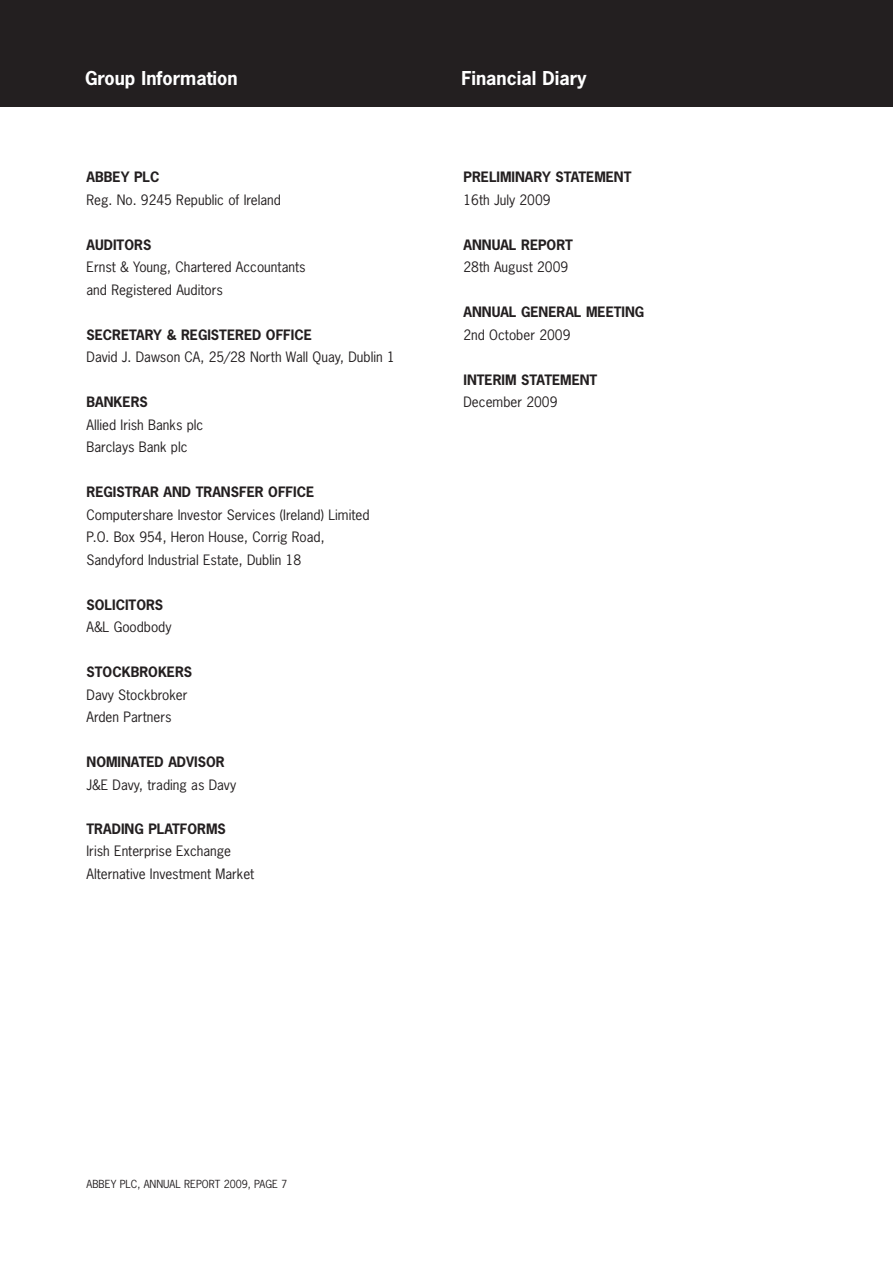
<style>
.page{position:relative;width:893px;height:1263px;background:#fff}
.page>*{position:absolute;margin:0;border:0;box-sizing:border-box;transform-origin:0 0}
.t1{font:700 18px "News Gothic Std";color:#fff}
.t2{font:13.5px/22.5px "News Gothic Std";color:#231f20}
.t3{font:700 13.5px "News Gothic Std";color:#231f20}
.t4{font:10.5px "News Gothic Std";color:#231f20}
</style>
<div class="page">
<div style="left:1px;top:0;width:892px;height:106px;background:#231f20"></div>
<h1 class="t1" style="left:85px;top:66px;width:154px">GROUP INFORMATION</h1>
<h1 class="t1" style="left:461px;top:66px;width:127px">FINANCIAL DIARY</h1>
<p class="t3" style="left:87px;top:168px;width:73px">ABB EY PLC</p>
<p class="t2" style="left:87px;top:188px;width:196px">Reg. No. 9245 Republic of Ireland</p>
<p class="t3" style="left:87px;top:236px;width:57px">AUDITORS</p>
<p class="t2" style="left:87px;top:256px;width:221px">Ernst &amp; Young, Chartered Accountants and Registered Auditors</p>
<p class="t3" style="left:87px;top:326px;width:60px">SECRETARY</p>
<p class="t3" style="left:167px;top:326px;width:108px">&amp; REGISTERED OFFIC</p>
<p class="t3" style="left:304px;top:326px;width:10px">E</p>
<p class="t2" style="left:87px;top:346px;width:310px">David J. Dawson CA, 25/28 North Wall Quay, Dublin 1</p>
<p class="t3" style="left:87px;top:393px;width:19px">BANK</p>
<p class="t3" style="left:123px;top:393px;width:18px">ERS</p>
<p class="t2" style="left:87px;top:413px;width:118px">Allied Irish Banks plc<br>Barclays Bank plc</p>
<p class="t3" style="left:87px;top:483px;width:56px">REGISTRAR</p>
<p class="t3" style="left:164px;top:483px;width:11px">AND</p>
<p class="t3" style="left:196px;top:483px;width:10px">TRANSF</p>
<p class="t3" style="left:247px;top:483px;width:30px">ER OFFIC</p>
<p class="t3" style="left:306px;top:483px;width:10px">E</p>
<p class="t2" style="left:87px;top:503px;width:284px">Computershare Investor Services (Ireland) Limited<br>P.O. Box 954, Heron House, Corrig Road,<br>Sandyford Industrial Estate, Dublin 18</p>
<p class="t3" style="left:87px;top:596px;width:69px">SOLICITORS</p>
<p class="t2" style="left:87px;top:616px;width:87px">A&amp;L Goodbody</p>
<p class="t3" style="left:87px;top:663px;width:36px">STOCKBR</p>
<p class="t3" style="left:148px;top:663px;width:36px">OKERS</p>
<p class="t2" style="left:87px;top:683px;width:102px">Davy Stockbroker<br>Arden Partners</p>
<p class="t3" style="left:87px;top:753px;width:140px">NOMINATED ADVISOR</p>
<p class="t2" style="left:87px;top:773px;width:151px">J&amp;E Davy, trading as Davy</p>
<p class="t3" style="left:87px;top:820px;width:10px">TRADING</p>
<p class="t3" style="left:148px;top:820px;width:59px">PLATFORMS</p>
<p class="t2" style="left:87px;top:840px;width:169px">Irish Enterprise Exchange<br>Alternative Investment Market</p>
<p class="t3" style="left:463px;top:168px;width:42px">PRELIMINARY</p>
<p class="t3" style="left:555px;top:168px;width:78px">STATEMENT</p>
<p class="t2" style="left:463px;top:188px;width:89px">16th July 2009</p>
<p class="t3" style="left:463px;top:236px;width:19px">ANNUA</p>
<p class="t3" style="left:509px;top:236px;width:66px">L REPORT</p>
<p class="t2" style="left:463px;top:256px;width:106px">28th August 2009</p>
<p class="t3" style="left:463px;top:303px;width:19px">ANNUA</p>
<p class="t3" style="left:509px;top:303px;width:121px">L GENERAL MEETING</p>
<p class="t2" style="left:463px;top:323px;width:108px">2nd October 2009</p>
<p class="t3" style="left:463px;top:371px;width:38px">INTERIM</p>
<p class="t3" style="left:521px;top:371px;width:78px">STATEMENT</p>
<p class="t2" style="left:463px;top:391px;width:96px">December 2009</p>
<p class="t4" style="left:87px;top:1177px;width:13px">Abbey</p>
<p class="t4" style="left:120px;top:1177px;width:147px">plc, Annual Report 2009, Page</p>
<p class="t4" style="left:281px;top:1177px;width:8px">7</p>
</div>
